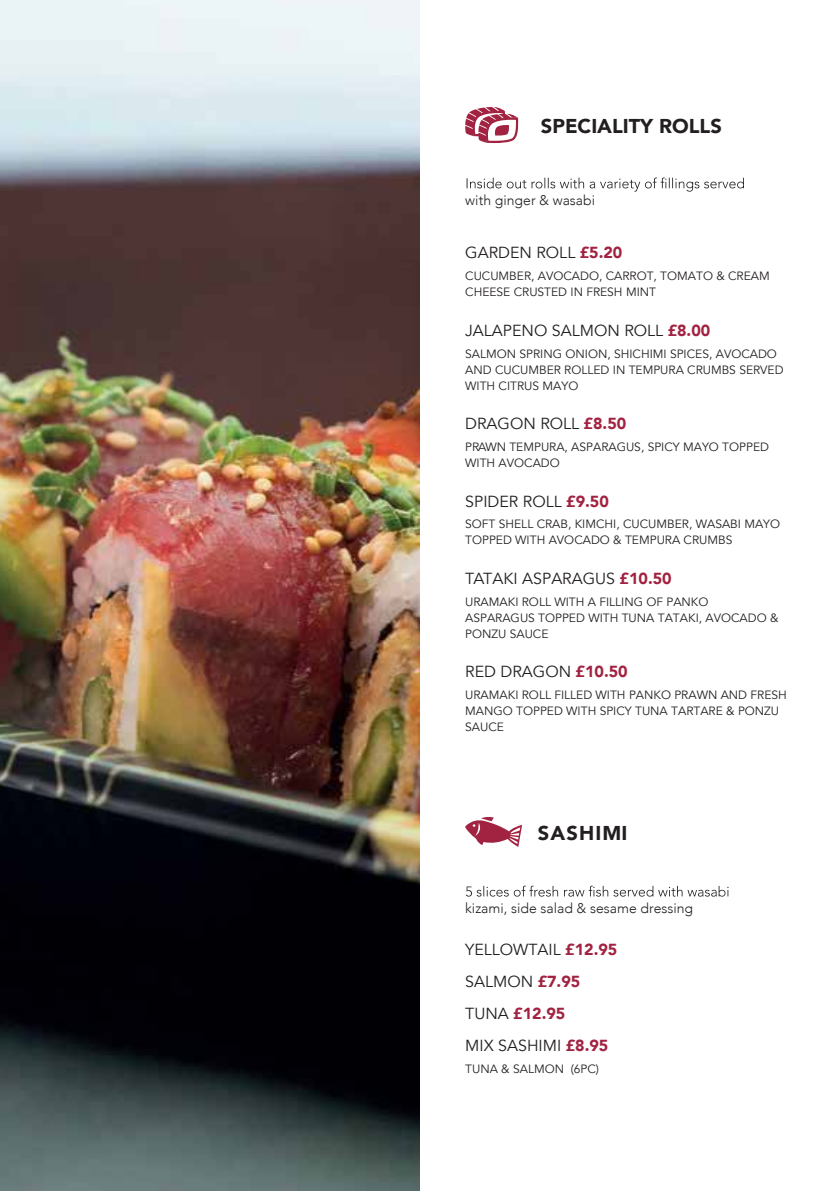
<style>
.page{position:relative;width:840px;height:1191px;background:#fff}
.page>*{position:absolute;margin:0;border:0;box-sizing:border-box;transform-origin:0 0}
.t1{font:900 20px "Avenir";color:#231f20}
.t2{font:900 20px "Avenir";letter-spacing:.06em;color:#231f20}
.t3{font:16px/32px "Avenir";color:#231f20}
.t4{font:300 14px "Avenir";color:#231f20}
.t5{font:12px/16px "Avenir";color:#231f20}
.s1{font-weight:900;color:#a22341}
</style>
<div class="page">
<img style="left:0;top:0;width:420px;height:1191px">
<svg style="left:466px;top:177px;width:277px;height:15px"></svg>
<svg style="left:465px;top:107px;width:54px;height:36px"></svg>
<svg style="left:466px;top:885px;width:262px;height:11px"></svg>
<svg style="left:465px;top:817px;width:57px;height:30px"></svg>
<h1 class="t1" style="left:540px;top:109px;width:182px">SPECIALITY ROLLS</h1>
<p class="t4" style="left:465px;top:192px;width:131px">with ginger &amp; wasabi</p>
<h2 class="t3" style="left:465px;top:237px;width:159px">GARDEN ROLL <span class="s1">£5.20</span></h2>
<p class="t5" style="left:465px;top:268px;width:306px">CUCUMBER, AVOCADO, CARROT, TOMATO &amp; CREAM<br>CHEESE CRUSTED IN FRESH MINT</p>
<h2 class="t3" style="left:465px;top:315px;width:246px">JALAPENO SALMON ROLL <span class="s1">£8.00</span></h2>
<p class="t5" style="left:465px;top:345px;width:320px">SALMON SPRING ONION, SHICHIMI SPICES, AVOCADO<br>AND CUCUMBER ROLLED IN TEMPURA CRUMBS SERVED<br>WITH CITRUS MAYO</p>
<h2 class="t3" style="left:465px;top:408px;width:162px">DRAGON ROLL <span class="s1">£8.50</span></h2>
<p class="t5" style="left:465px;top:439px;width:305px">PRAWN TEMPURA, ASPARAGUS, SPICY MAYO TOPPED<br>WITH AVOCADO</p>
<h2 class="t3" style="left:465px;top:485px;width:145px">SPIDER ROLL <span class="s1">£9.50</span></h2>
<p class="t5" style="left:465px;top:516px;width:316px">SOFT SHELL CRAB, KIMCHI, CUCUMBER, WASABI MAYO<br>TOPPED WITH AVOCADO &amp; TEMPURA CRUMBS</p>
<h2 class="t3" style="left:465px;top:563px;width:208px">TATAKI ASPARAGUS <span class="s1">£10.50</span></h2>
<p class="t5" style="left:465px;top:594px;width:314px">URAMAKI ROLL WITH A FILLING OF PANKO<br>ASPARAGUS TOPPED WITH TUNA TATAKI, AVOCADO &amp;<br>PONZU SAUCE</p>
<h2 class="t3" style="left:465px;top:656px;width:164px">RED DRAGON <span class="s1">£10.50</span></h2>
<p class="t5" style="left:465px;top:687px;width:323px">URAMAKI ROLL FILLED WITH PANKO PRAWN AND FRESH<br>MANGO TOPPED WITH SPICY TUNA TARTARE &amp; PONZU<br>SAUCE</p>
<h1 class="t2" style="left:537px;top:816px;width:91px">SASHIMI</h1>
<p class="t4" style="left:465px;top:900px;width:229px">kizami, side salad &amp; sesame dressing</p>
<h2 class="t3" style="left:465px;top:933px;width:154px">YELLOWTAIL <span class="s1">£12.95<br></span>SALMON <span class="s1">£7.95<br></span>TUNA <span class="s1">£12.95<br></span>MIX SASHIMI <span class="s1">£8.95</span></h2>
<p class="t5" style="left:465px;top:1061px;width:135px">TUNA &amp; SALMON (6PC)</p>
</div>
